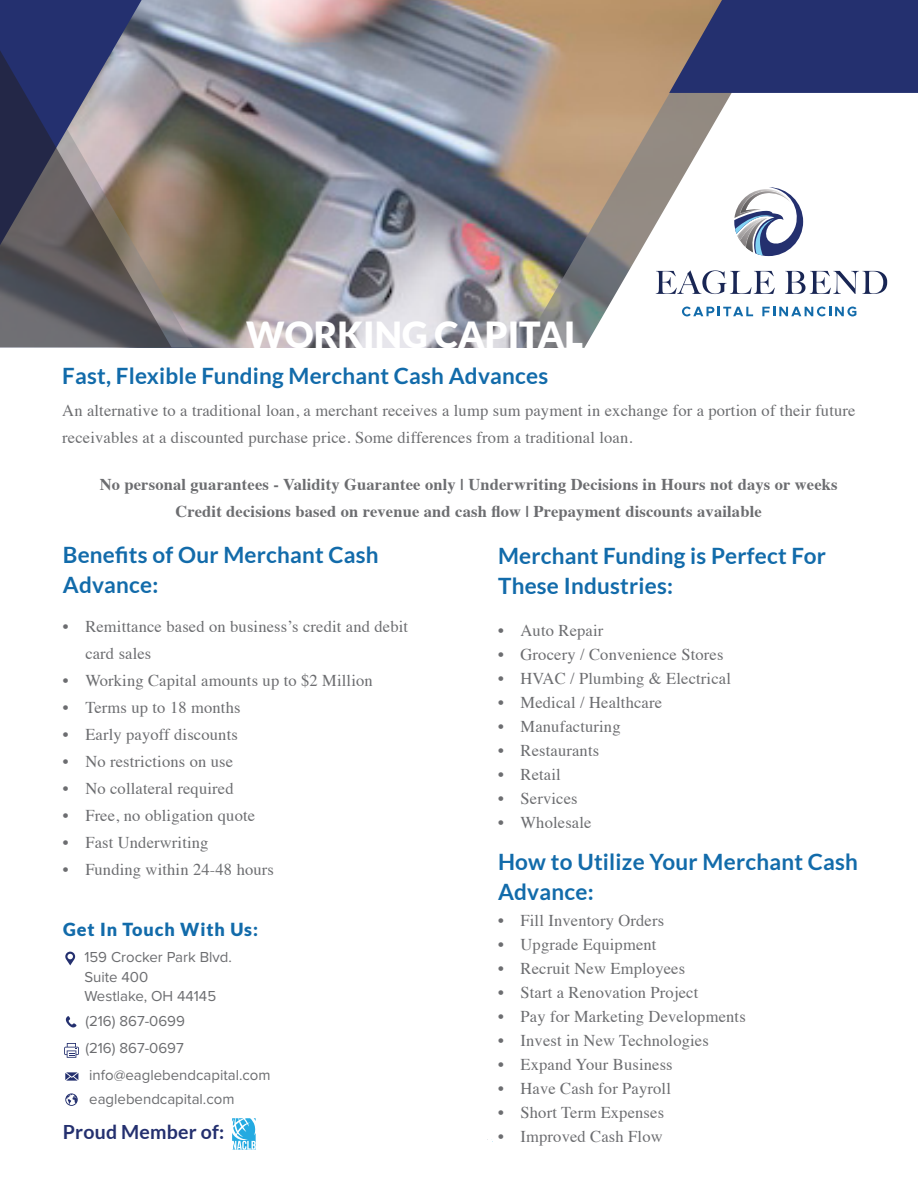
<style>
.page{position:relative;width:918px;height:1188px;background:#fff}
.page>*{position:absolute;margin:0;border:0;box-sizing:border-box;transform-origin:0 0}
.t1{font:900 36px "Lato";color:#fff}
.t2{font:700 22.5px/30px "Lato";letter-spacing:.01em;color:#126baa}
.t3{font:700 19.5px "Lato";letter-spacing:.01em;color:#24306f}
.t4{font:900 18px "Lato";letter-spacing:.05em;color:#126baa}
.t5{font:16.5px/27px "Times";letter-spacing:.01em;color:#6c6d70}
.t6{font:700 16.5px "Times";letter-spacing:.01em;color:#6c6d70}
.t7{font:15px "Proxima Nova";color:#6c6d70}
</style>
<div class="page">
<img style="left:172px;top:0;width:351px;height:348px">
<svg style="left:523px;top:0;width:60px;height:348px;background:#9e8d7b"></svg>
<svg style="left:583px;top:0;width:305px;height:348px"></svg>
<svg style="left:172px;top:47px;width:21px;height:300px;background:#837a6e"></svg>
<svg style="left:0;top:0;width:172px;height:348px;background:#656372"></svg>
<svg style="left:65px;top:952px;width:10px;height:13px"></svg>
<svg style="left:66px;top:1016px;width:11px;height:12px"></svg>
<svg style="left:65px;top:1072px;width:13px;height:9px"></svg>
<svg style="left:65px;top:1093px;width:13px;height:13px"></svg>
<svg style="left:669px;top:0;width:249px;height:93px;background:#333a6e"></svg>
<svg style="left:232px;top:1118px;width:24px;height:32px"></svg>
<svg style="left:734px;top:187px;width:69px;height:69px"></svg>
<svg style="left:656px;top:270px;width:119px;height:24px"></svg>
<svg style="left:785px;top:271px;width:102px;height:23px"></svg>
<svg style="left:682px;top:307px;width:71px;height:9px"></svg>
<svg style="left:762px;top:307px;width:94px;height:9px"></svg>
<svg style="left:64px;top:1043px;width:15px;height:15px"></svg>
<p class="t1" style="left:246px;top:314px;width:338px">WORKING CAPITAL</p>
<p class="t2" style="left:62px;top:360px;width:487px">Fast, Flexible Funding Merchant Cash Advances</p>
<p class="t5" style="left:62px;top:396px;width:795px">An alternative to a traditional loan, a merchant receives a lump sum payment in exchange for a portion of their future receivables at a discounted purchase price. Some differences from a traditional loan.</p>
<p class="t6" style="left:100px;top:468px;width:739px">No personal guarantees - Validity Guarantee only | Underwriting Decisions in Hours not days or weeks</p>
<p class="t6" style="left:175px;top:495px;width:588px">Credit decisions based on revenue and cash flow | Prepayment discounts available</p>
<p class="t2" style="left:63px;top:539px;width:317px">Benefits of Our Merchant Cash<br>Advance:</p>
<p class="t5" style="left:85px;top:612px;width:324px;text-indent:-22px">• Remittance based on business’s credit and debit card sales</p>
<p class="t5" style="left:63px;top:666px;width:311px">• Working Capital amounts up to $2 Million</p>
<p class="t5" style="left:63px;top:693px;width:179px">• Terms up to 18 months</p>
<p class="t5" style="left:63px;top:720px;width:177px">• Early payoff discounts</p>
<p class="t5" style="left:63px;top:747px;width:172px">• No restrictions on use</p>
<p class="t5" style="left:63px;top:774px;width:172px">• No collateral required</p>
<p class="t5" style="left:63px;top:801px;width:194px">• Free, no obligation quote</p>
<p class="t5" style="left:63px;top:828px;width:147px">• Fast Underwriting</p>
<p class="t5" style="left:63px;top:855px;width:213px">• Funding within 24-48 hours</p>
<p class="t4" style="left:63px;top:919px;width:196px">Get In Touch With Us:</p>
<p class="t7" style="left:84px;top:946px;width:149px">159 Crocker Park Blvd.</p>
<p class="t7" style="left:84px;top:966px;width:65px">Suite 400</p>
<p class="t7" style="left:84px;top:985px;width:133px">Westlake, OH 44145</p>
<p class="t7" style="left:85px;top:1009px;width:101px">(216) 867-0699</p>
<p class="t7" style="left:85px;top:1037px;width:100px">(216) 867-0697</p>
<p class="t7" style="left:89px;top:1088px;width:147px">eaglebendcapital.com</p>
<p class="t7" style="left:89px;top:1064px;width:183px">info@eaglebendcapital.com</p>
<p class="t3" style="left:63px;top:1121px;width:163px">Proud Member of:</p>
<p class="t2" style="left:498px;top:540px;width:329px">Merchant Funding is Perfect For<br>These Industries:</p>
<p class="t5" style="left:498px;top:616px;width:107px">• Auto Repair</p>
<p class="t5" style="left:498px;top:640px;width:227px">• Grocery / Convenience Stores</p>
<p class="t5" style="left:498px;top:664px;width:234px">• HVAC / Plumbing &amp; Electrical</p>
<p class="t5" style="left:498px;top:688px;width:166px">• Medical / Healthcare</p>
<p class="t5" style="left:498px;top:712px;width:124px">• Manufacturing</p>
<p class="t5" style="left:498px;top:736px;width:103px">• Restaurants</p>
<p class="t5" style="left:498px;top:760px;width:64px">• Retail</p>
<p class="t5" style="left:498px;top:784px;width:81px">• Services</p>
<p class="t5" style="left:498px;top:808px;width:95px">• Wholesale</p>
<p class="t2" style="left:498px;top:846px;width:361px">How to Utilize Your Merchant Cash<br>Advance:</p>
<p class="t5" style="left:498px;top:906px;width:168px">• Fill Inventory Orders</p>
<p class="t5" style="left:498px;top:930px;width:160px">• Upgrade Equipment</p>
<p class="t5" style="left:498px;top:954px;width:189px">• Recruit New Employees</p>
<p class="t5" style="left:498px;top:978px;width:202px">• Start a Renovation Project</p>
<p class="t5" style="left:498px;top:1002px;width:249px">• Pay for Marketing Developments</p>
<p class="t5" style="left:498px;top:1026px;width:212px">• Invest in New Technologies</p>
<p class="t5" style="left:498px;top:1050px;width:176px">• Expand Your Business</p>
<p class="t5" style="left:498px;top:1074px;width:174px">• Have Cash for Payroll</p>
<p class="t5" style="left:498px;top:1098px;width:168px">• Short Term Expenses</p>
<p class="t5" style="left:498px;top:1122px;width:166px">• Improved Cash Flow</p>
</div>
